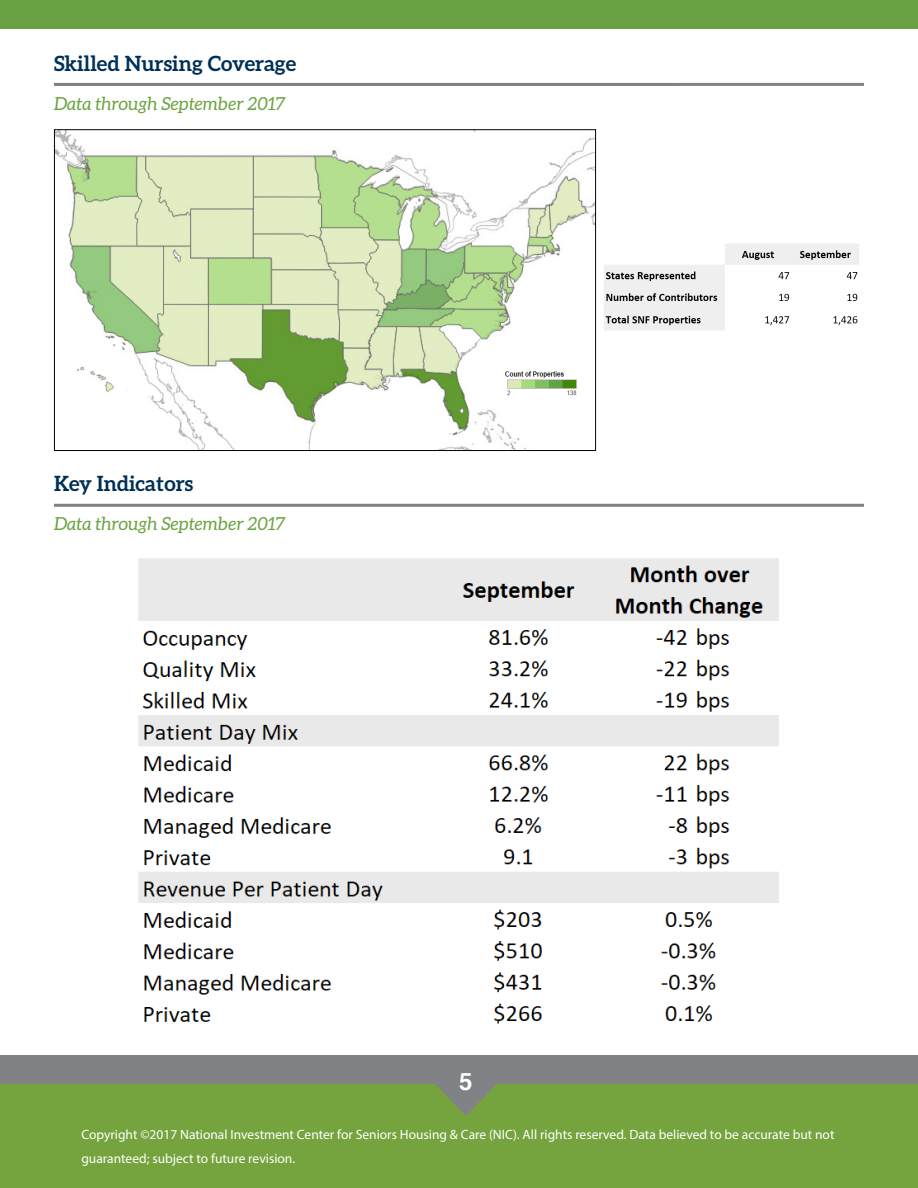
<style>
.page{position:relative;width:918px;height:1188px;background:#fff}
.page>*{position:absolute;margin:0;border:0;box-sizing:border-box;transform-origin:0 0}
.t1{font:700 24px "Helvetica";color:#fff}
.Header_Style{font:700 21px "Aleo";color:#003056}
.t2{font:italic 18px "Aleo";color:#6ba442}
.t3{font:13.5px/24px "Myriad Pro";color:#fff}
</style>
<div class="page">
<div style="left:0;top:0;width:918px;height:29px;background:#68a242"></div>
<div style="left:0;top:1081px;width:918px;height:107px;background:#75a33d"></div>
<div style="left:0;top:1055px;width:918px;height:29px;background:#808285"></div>
<svg style="left:435px;top:1084px;width:62px;height:32px"></svg>
<img style="left:138px;top:558px;width:641px;height:466px">
<hr style="left:54px;top:504px;width:810px;height:3px;background:#7f8184">
<img style="left:56px;top:131px;width:538px;height:318px">
<div style="left:499px;top:368px;width:81px;height:30px;background:#fff"></div>
<img style="left:505px;top:371px;width:72px;height:25px">
<img style="left:69px;top:358px;width:54px;height:45px">
<img style="left:604px;top:244px;width:255px;height:86px">
<hr style="left:54px;top:83px;width:810px;height:3px;background:#7f8184">
<p class="Header_Style" style="left:54px;top:51px;width:244px">Skilled Nursing Coverage</p>
<p class="t2" style="left:54px;top:93px;width:233px">Data through September 2017</p>
<p class="Header_Style" style="left:54px;top:471px;width:141px">Key Indicators</p>
<p class="t2" style="left:54px;top:513px;width:233px">Data through September 2017</p>
<p class="t1" style="left:459px;top:1062px;width:15px">5</p>
<p class="t3" style="left:81px;top:1122px;width:755px">Copyright ©2017 National Investment Center for Seniors Housing &amp; Care (NIC). All rights reserved. Data believed to be accurate but not guaranteed; subject to future revision.</p>
</div>
